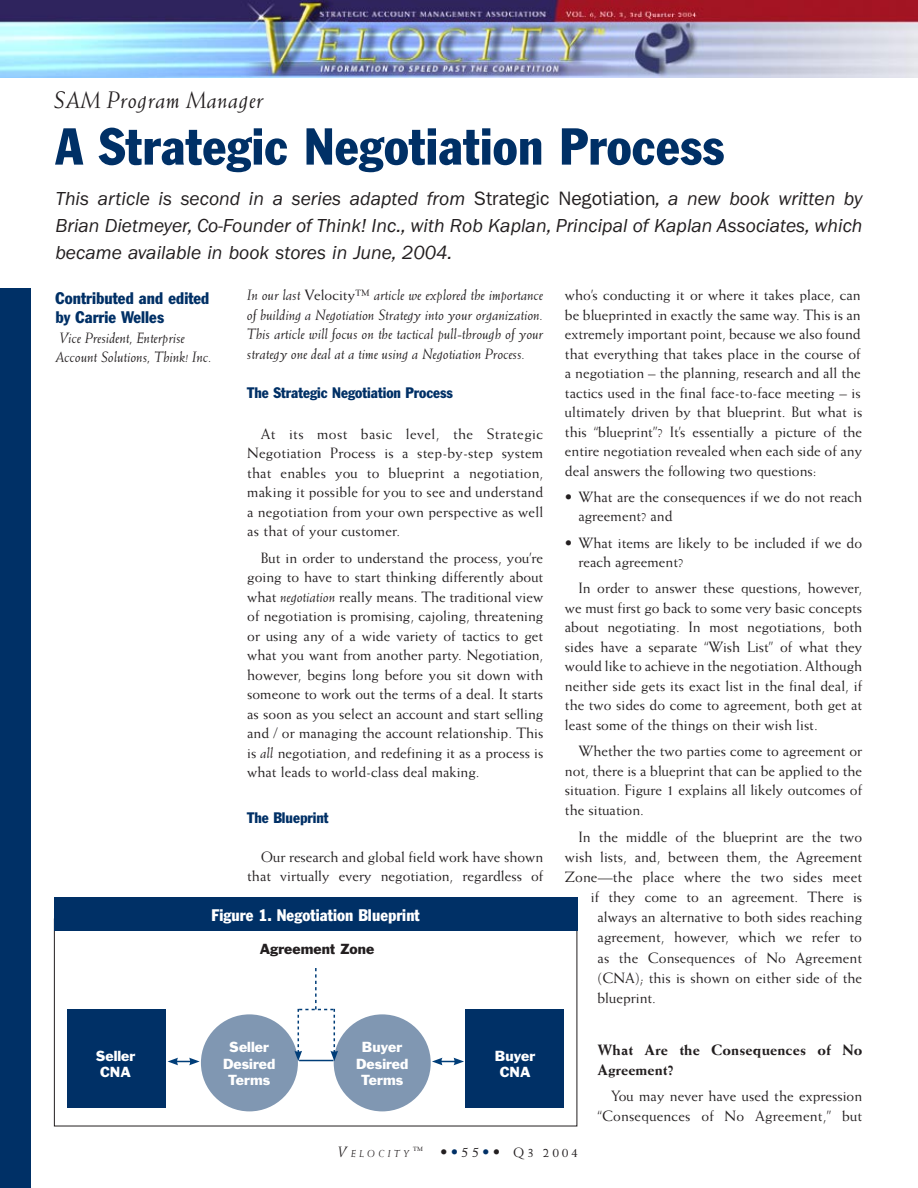
<style>
.page{position:relative;width:918px;height:1188px;background:#fff}
.page>*{position:absolute;margin:0;border:0;box-sizing:border-box;transform-origin:0 0}
.t1{font:condensed 51px "Franklin Gothic";letter-spacing:.01em;color:#003066}
.t2{font:italic 24px "Weiss";letter-spacing:.02em;color:#231f20}
.t3{font:italic 19.5px/27px "Franklin Gothic";color:#231f20;text-align:justify}
.t4{font:condensed 16.5px/19.5px "Franklin Gothic";letter-spacing:.005em;color:#003066}
.t5{font:condensed 16.5px "Franklin Gothic";letter-spacing:.005em;color:#fff}
.t6{font:15px/19.5px "Weiss";color:#231f20;text-align:justify}
.t7{font:italic 15px/19.5px "Weiss";color:#231f20;text-align:justify}
.t8{font:condensed 15px "Franklin Gothic";color:#003066}
.t9{font:800 15px/19.5px "Weiss";letter-spacing:.01em;color:#231f20}
.t10{font:13.5px/16.5px "Franklin Gothic";color:#fff;text-align:center}
.t11{font:13.5px "Franklin Gothic";color:#231f20}
.t12{font:italic 10.2px "Weiss";letter-spacing:.335em;color:#231f20}
.s1{font-style:normal}
.s2{font-style:italic}
.s3{font-size:15px}
.s4{font-style:normal;font-size:15px}
.s5{font-style:normal;font-size:15px;color:#003066}
.s6{font-style:normal;font-size:13.5px}
</style>
<div class="page">
<div style="left:0;top:288px;width:31px;height:900px;background:#003066"></div>
<div style="left:54px;top:898px;width:523px;height:33px;background:#003066"></div>
<div style="left:67px;top:1010px;width:99px;height:98px;background:#003066"></div>
<div style="left:465px;top:1010px;width:99px;height:98px;background:#003066"></div>
<div style="left:201px;top:1014px;width:97px;height:97px;background:#8097b2;border-radius:50%"></div>
<div style="left:334px;top:1014px;width:97px;height:97px;background:#8097b2;border-radius:50%"></div>
<svg style="left:168px;top:1058px;width:32px;height:7px"></svg>
<svg style="left:432px;top:1058px;width:32px;height:7px"></svg>
<svg style="left:294px;top:968px;width:44px;height:93px"></svg>
<img style="left:0;top:0;width:918px;height:78px">
<h2 class="t2" style="left:54px;top:85px;width:211px">SAM Program Manager</h2>
<h1 class="t1" style="left:56px;top:115px;width:670px">A Strategic Negotiation Process</h1>
<p class="t3" style="left:56px;top:185px;width:809px">This article is second in a series adapted from <span class="s1">Strategic Negotiation</span>, a new book written by Brian Dietmeyer, Co-Founder of Think! Inc., with Rob Kaplan, Principal of Kaplan Associates, which became available in book stores in June, 2004.</p>
<p class="t4" style="left:56px;top:288px;width:156px">Contributed and edited by Carrie Welles</p>
<p class="t7" style="left:56px;top:328px;width:158px">Vice President, Enterprise<br>Account Solutions, Think! Inc.</p>
<p class="t7" style="left:247px;top:285px;width:298px">In our last <span class="s1">Velocity™</span> article we explored the importance of building a Negotiation Strategy into your organization.<br>This article will focus on the tactical pull-through of your strategy one deal at a time using a Negotiation Process.</p>
<p class="t8" style="left:247px;top:383px;width:207px">The Strategic Negotiation Process</p>
<p class="t6" style="left:247px;top:424px;width:298px;text-indent:13px">At its most basic level, the Strategic Negotiation Process is a step-by-step system that enables you to blueprint a negotiation, making it possible for you to see and understand a negotiation from your own perspective as well as that of your customer.</p>
<p class="t6" style="left:247px;top:547px;width:298px;text-indent:14px">But in order to understand the process, you’re going to have to start thinking differently about what <span class="s2">negotiation</span> really means. The traditional view of negotiation is promising, cajoling, threatening or using any of a wide variety of tactics to get what you want from another party. Negotiation, however, begins long before you sit down with someone to work out the terms of a deal. It starts as soon as you select an account and start selling and / or managing the account relationship. This is <span class="s2">all</span> negotiation, and redefining it as a process is what leads to world-class deal making.</p>
<p class="t8" style="left:247px;top:808px;width:83px">The Blueprint</p>
<p class="t6" style="left:247px;top:847px;width:298px;text-align:right">Our research and global field work have shown that virtually every negotiation, regardless of</p>
<p class="t10" style="left:96px;top:1047px;width:41px">Seller<br>CNA</p>
<p class="t5" style="left:211px;top:905px;width:210px">Figure 1. Negotiation Blueprint</p>
<p class="t11" style="left:260px;top:940px;width:116px">Agreement Zone</p>
<p class="t10" style="left:223px;top:1039px;width:54px">Seller<br>Desired<br>Terms</p>
<p class="t10" style="left:356px;top:1039px;width:54px">Buyer<br>Desired<br>Terms</p>
<p class="t10" style="left:495px;top:1047px;width:42px">Buyer<br>CNA</p>
<p class="t6" style="left:565px;top:285px;width:299px">who’s conducting it or where it takes place, can be blueprinted in exactly the same way. This is an extremely important point, because we also found that everything that takes place in the course of a negotiation – the planning, research and all the tactics used in the final face-to-face meeting – is ultimately driven by that blueprint. But what is this “blueprint”? It’s essentially a picture of the entire negotiation revealed when each side of any deal answers the following two questions:</p>
<p class="t6" style="left:578px;top:487px;width:285px;text-indent:-14px">• What are the consequences if we do not reach agreement? and</p>
<p class="t6" style="left:578px;top:533px;width:285px;text-indent:-14px">• What items are likely to be included if we do reach agreement?</p>
<p class="t6" style="left:565px;top:578px;width:299px;text-indent:13px">In order to answer these questions, however, we must first go back to some very basic concepts about negotiating. In most negotiations, both sides have a separate “Wish List” of what they would like to achieve in the negotiation. Although neither side gets its exact list in the final deal, if the two sides do come to agreement, both get at least some of the things on their wish list.</p>
<p class="t6" style="left:565px;top:741px;width:299px;text-indent:13px">Whether the two parties come to agreement or not, there is a blueprint that can be applied to the situation. Figure 1 explains all likely outcomes of the situation.</p>
<p class="t6" style="left:578px;top:826px;width:285px">In the middle of the blueprint are the two</p>
<p class="t6" style="left:565px;top:847px;width:299px">wish lists, and, between them, the Agreement</p>
<p class="t6" style="left:565px;top:867px;width:299px">Zone—the place where the two sides meet</p>
<p class="t6" style="left:591px;top:887px;width:273px">if they come to an agreement. There is</p>
<p class="t6" style="left:598px;top:907px;width:266px">always an alternative to both sides reaching</p>
<p class="t6" style="left:598px;top:927px;width:266px">agreement, however, which we refer to</p>
<p class="t6" style="left:598px;top:948px;width:266px">as the Consequences of No Agreement</p>
<p class="t6" style="left:598px;top:968px;width:266px">(CNA); this is shown on either side of the</p>
<p class="t6" style="left:598px;top:988px;width:60px">blueprint.</p>
<p class="t9" style="left:598px;top:1040px;width:266px">What Are the Consequences of No<br>Agreement?</p>
<p class="t6" style="left:598px;top:1086px;width:266px;text-align:right">You may never have used the expression “Consequences of No Agreement,” but</p>
<p class="t12" style="left:338px;top:1148px;width:242px"><span class="s3">V</span>ELOCITY<sup>™</sup> <span class="s4">•</span><span class="s5">•</span><span class="s4">55</span><span class="s5">•</span><span class="s4">•</span> <span class="s6">Q3 2004</span></p>
</div>
